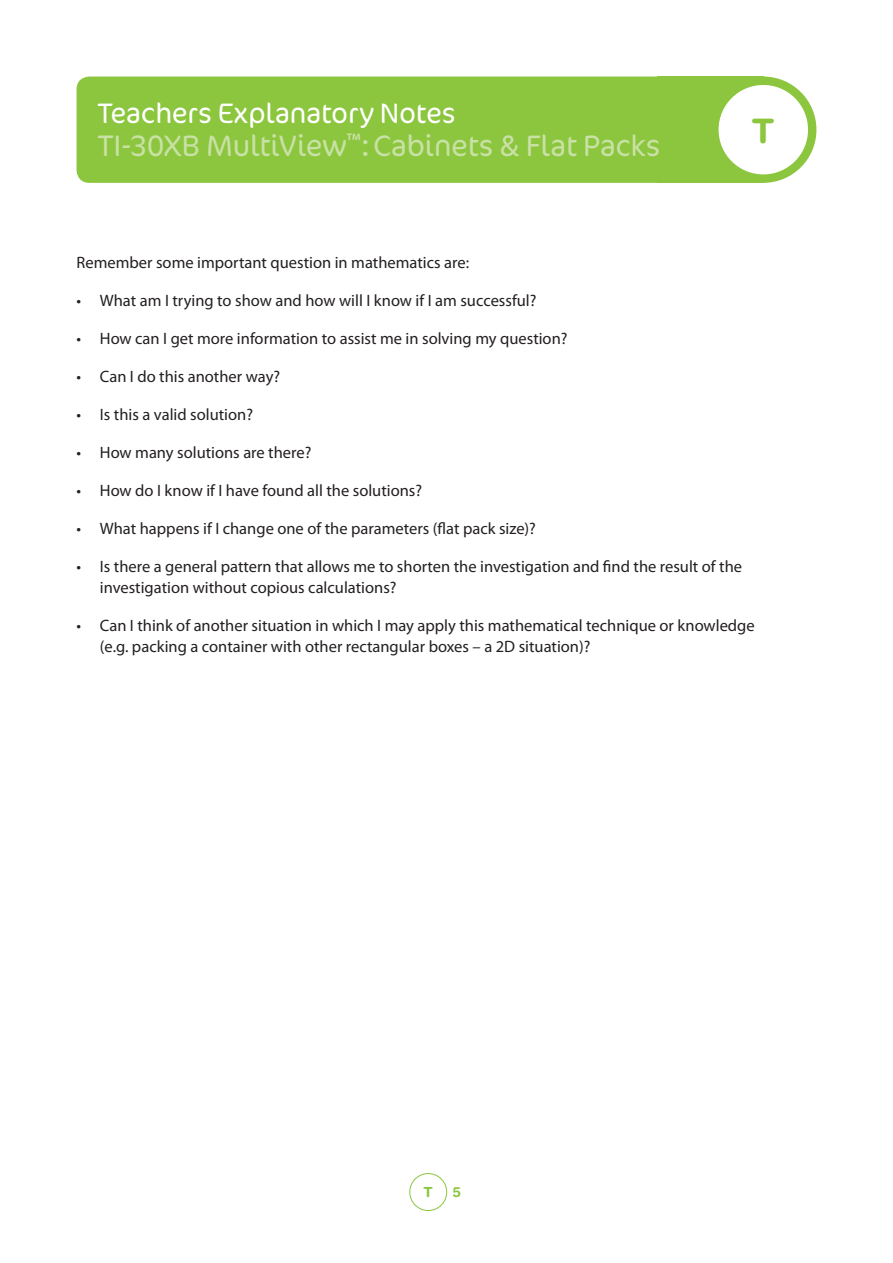
<style>
.page{position:relative;width:893px;height:1263px;background:#fff}
.page>*{position:absolute;margin:0;border:0;box-sizing:border-box;transform-origin:0 0}
.t1{font:700 33.75px "Helvetica Rounded";color:#8bc63e}
.t2{font:300 30px "Cocon";letter-spacing:-.01em;color:#c9e1a4}
.t3{font:300 28.5px "Cocon";letter-spacing:-.01em;color:#fff}
.t4{font:16.5px/21px "Myriad Pro";color:#231f20}
.t5{font:700 13.95px "Helvetica Rounded";color:#8bc63e}
</style>
<div class="page">
<div style="left:409px;top:1173px;width:38px;height:38px;border:1px solid #8bc63e;border-radius:50%"></div>
<div style="left:658px;top:77px;width:106px;height:106px;background:#8bc63e"></div>
<div style="left:77px;top:77px;width:613px;height:106px;background:#8bc63e;border-radius:13px"></div>
<div style="left:710px;top:77px;width:106px;height:106px;background:#8bc63e;border-radius:50%"></div>
<div style="left:719px;top:85px;width:89px;height:89px;background:#fff;border-radius:50%"></div>
<p class="t3" style="left:98px;top:92px;width:359px">Teachers Explanatory Notes</p>
<p class="t2" style="left:98px;top:123px;width:564px">TI-30XB MultiView<sup>™</sup>:Cabinets &amp; Flat Packs</p>
<p class="t1" style="left:752px;top:110px;width:24px">T</p>
<p class="t4" style="left:77px;top:251px;width:394px">Remember some important question in mathematics are:</p>
<p class="t4" style="left:77px;top:289px;width:461px">• What am I trying to show and how will I know if I am successful?</p>
<p class="t4" style="left:77px;top:327px;width:492px">• How can I get more information to assist me in solving my question?</p>
<p class="t4" style="left:77px;top:365px;width:205px">• Can I do this another way?</p>
<p class="t4" style="left:77px;top:403px;width:178px">• Is this a valid solution?</p>
<p class="t4" style="left:77px;top:441px;width:236px">• How many solutions are there?</p>
<p class="t4" style="left:77px;top:479px;width:347px">• How do I know if I have found all the solutions?</p>
<p class="t4" style="left:77px;top:517px;width:461px">• What happens if I change one of the parameters (flat pack size)?</p>
<p class="t4" style="left:100px;top:555px;width:644px;text-indent:-23px">• Is there a general pattern that allows me to shorten the investigation and find the result of the investigation without copious calculations?</p>
<p class="t4" style="left:100px;top:614px;width:656px;text-indent:-23px">• Can I think of another situation in which I may apply this mathematical technique or knowledge (e.g. packing a container with other rectangular boxes – a 2D situation)?</p>
<p class="t5" style="left:423px;top:1184px;width:11px">T</p>
</div>
